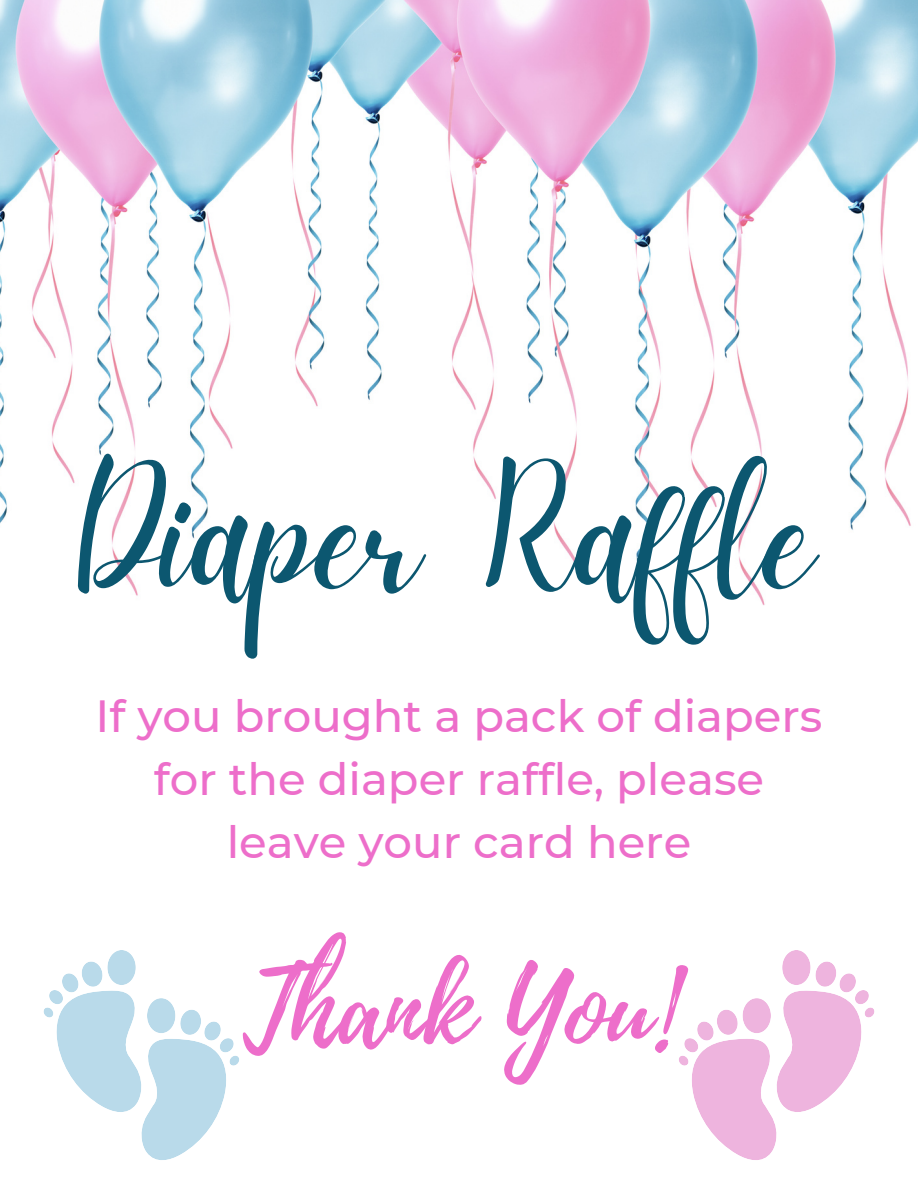
<style>
.page{position:relative;width:918px;height:1188px;background:#fff}
.page>*{position:absolute;margin:0;border:0;box-sizing:border-box;transform-origin:0 0}
.t1{font:175.35px "Daydream";color:#0c5770}
.t2{font:109.5px "Playlist Script";color:#ed6eca}
.t3{font:500 45px/63px "Montserrat";color:#ed6eca;text-align:center}
</style>
<div class="page">
<img style="left:0;top:0;width:918px;height:606px">
<svg style="left:44px;top:950px;width:195px;height:210px"></svg>
<svg style="left:679px;top:950px;width:195px;height:210px"></svg>
<h1 class="t1" style="left:78px;top:428px;width:741px">Diaper Raffle</h1>
<p class="t3" style="left:96px;top:683px;width:728px">If you brought a pack of diapers for the diaper raffle, please leave your card here</p>
<h2 class="t2" style="left:243px;top:932px;width:434px">Thank You!</h2>
</div>
